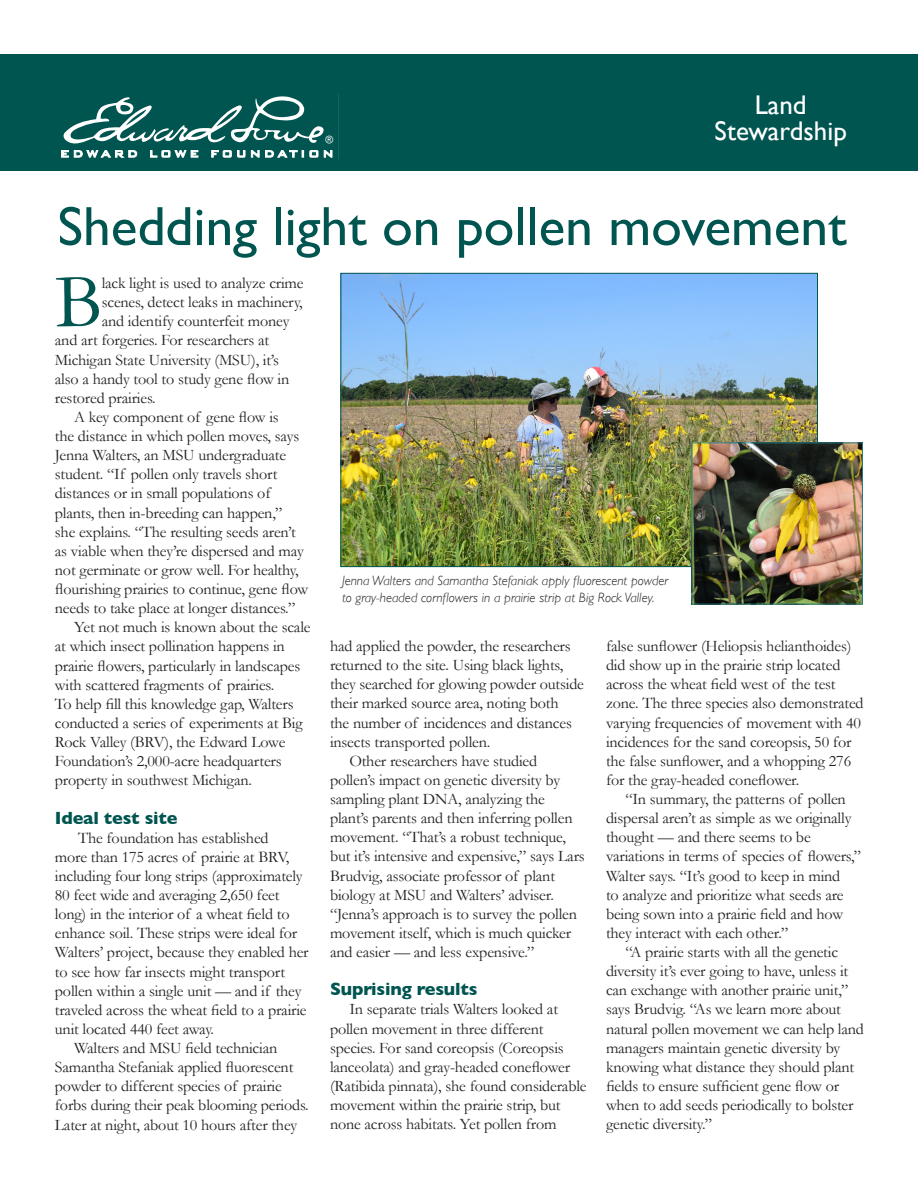
<style>
.page{position:relative;width:918px;height:1188px;background:#fff}
.page>*{position:absolute;margin:0;border:0;box-sizing:border-box;transform-origin:0 0}
.t1{font:77.4px "Garamond";color:#005550}
.t2{font:55.5px "Gill Sans";color:#005550}
.t3{font:27px "Gill Sans";color:#fff}
.t4{font:700 18px "Gill Sans";letter-spacing:-.01em;color:#005550}
.t5{font:16.2px/19.2px "Garamond";letter-spacing:-.01em;color:#231f20}
.t6{font:italic 300 13.5px/16.5px "Gill Sans";color:#231f20}
.t7{font:10.5px "Gill Sans";color:#fff}
</style>
<div class="page">
<div style="left:0;top:54px;width:918px;height:117px;background:#005550"></div>
<svg style="left:61px;top:96px;width:272px;height:62px"></svg>
<img style="left:342px;top:275px;width:474px;height:290px">
<img style="left:694px;top:444px;width:167px;height:158px">
<div style="left:692px;top:442px;width:171px;height:162px;border:1px solid #277a7f"></div>
<p class="t7" style="left:325px;top:134px;width:9px">®</p>
<p class="t3" style="left:755px;top:89px;width:54px">Land</p>
<p class="t3" style="left:715px;top:115px;width:134px">Stewardship</p>
<p class="t2" style="left:58px;top:194px;width:791px">Shedding light on pollen movement</p>
<p class="t1" style="left:55px;top:256px;width:49px">B</p>
<p class="t5" style="left:102px;top:273px;width:203px">lack light is used to analyze crime</p>
<p class="t5" style="left:102px;top:292px;width:203px">scenes, detect leaks in machinery,</p>
<p class="t5" style="left:102px;top:311px;width:189px">and identify counterfeit money</p>
<p class="t5" style="left:55px;top:331px;width:216px">and art forgeries. For researchers at</p>
<p class="t5" style="left:55px;top:350px;width:226px">Michigan State University (MSU), it’s</p>
<p class="t5" style="left:55px;top:369px;width:236px">also a handy tool to study gene flow in</p>
<p class="t5" style="left:55px;top:388px;width:102px">restored prairies.</p>
<p class="t5" style="left:55px;top:407px;width:255px;text-indent:19px">A key component of gene flow is<br>the distance in which pollen moves, says Jenna Walters, an MSU undergraduate student. “If pollen only travels short distances or in small populations of plants, then in-breeding can happen,”<br>she explains. “The resulting seeds aren’t as viable when they’re dispersed and may not germinate or grow well. For healthy, flourishing prairies to continue, gene flow needs to take place at longer distances.”</p>
<p class="t5" style="left:55px;top:617px;width:257px;text-indent:19px">Yet not much is known about the scale at which insect pollination happens in prairie flowers, particularly in landscapes with scattered fragments of prairies.<br>To help fill this knowledge gap, Walters conducted a series of experiments at Big Rock Valley (BRV), the Edward Lowe Foundation’s 2,000-acre headquarters property in southwest Michigan.</p>
<p class="t4" style="left:55px;top:803px;width:124px">Ideal test site</p>
<p class="t5" style="left:55px;top:828px;width:255px;text-indent:23px">The foundation has established<br>more than 175 acres of prairie at BRV, including four long strips (approximately 80 feet wide and averaging 2,650 feet long) in the interior of a wheat field to enhance soil. These strips were ideal for Walters’ project, because they enabled her to see how far insects might transport pollen within a single unit — and if they traveled across the wheat field to a prairie unit located 440 feet away.</p>
<p class="t5" style="left:55px;top:1038px;width:255px;text-indent:19px">Walters and MSU field technician Samantha Stefaniak applied fluorescent powder to different species of prairie forbs during their peak blooming periods.<br>Later at night, about 10 hours after they</p>
<p class="t6" style="left:342px;top:573px;width:328px">Jenna Walters and Samantha Stefaniak apply fluorescent powder to gray-headed cornflowers in a prairie strip at Big Rock Valley.</p>
<p class="t5" style="left:330px;top:636px;width:255px">had applied the powder, the researchers returned to the site. Using black lights, they searched for glowing powder outside their marked source area, noting both<br>the number of incidences and distances insects transported pollen.</p>
<p class="t5" style="left:330px;top:751px;width:256px;text-indent:19px">Other researchers have studied pollen’s impact on genetic diversity by sampling plant DNA, analyzing the plant’s parents and then inferring pollen movement. “That’s a robust technique, but it’s intensive and expensive,” says Lars Brudvig, associate professor of plant biology at MSU and Walters’ adviser. “Jenna’s approach is to survey the pollen movement itself, which is much quicker and easier — and less expensive.”</p>
<p class="t4" style="left:330px;top:975px;width:149px">Suprising results</p>
<p class="t5" style="left:330px;top:1000px;width:258px;text-indent:19px">In separate trials Walters looked at pollen movement in three different species. For sand coreopsis (Coreopsis lanceolata) and gray-headed coneflower (Ratibida pinnata), she found considerable movement within the prairie strip, but none across habitats. Yet pollen from</p>
<p class="t5" style="left:606px;top:636px;width:259px">false sunflower (Heliopsis helianthoides) did show up in the prairie strip located across the wheat field west of the test zone. The three species also demonstrated varying frequencies of movement with 40 incidences for the sand coreopsis, 50 for the false sunflower, and a whopping 276 for the gray-headed coneflower.</p>
<p class="t5" style="left:606px;top:789px;width:257px;text-indent:19px">“In summary, the patterns of pollen dispersal aren’t as simple as we originally thought — and there seems to be variations in terms of species of flowers,” Walter says. “It’s good to keep in mind<br>to analyze and prioritize what seeds are being sown into a prairie field and how they interact with each other.”</p>
<p class="t5" style="left:606px;top:942px;width:259px;text-indent:19px">“A prairie starts with all the genetic diversity it’s ever going to have, unless it can exchange with another prairie unit,” says Brudvig. “As we learn more about natural pollen movement we can help land managers maintain genetic diversity by knowing what distance they should plant fields to ensure sufficient gene flow or when to add seeds periodically to bolster genetic diversity.”</p>
</div>
